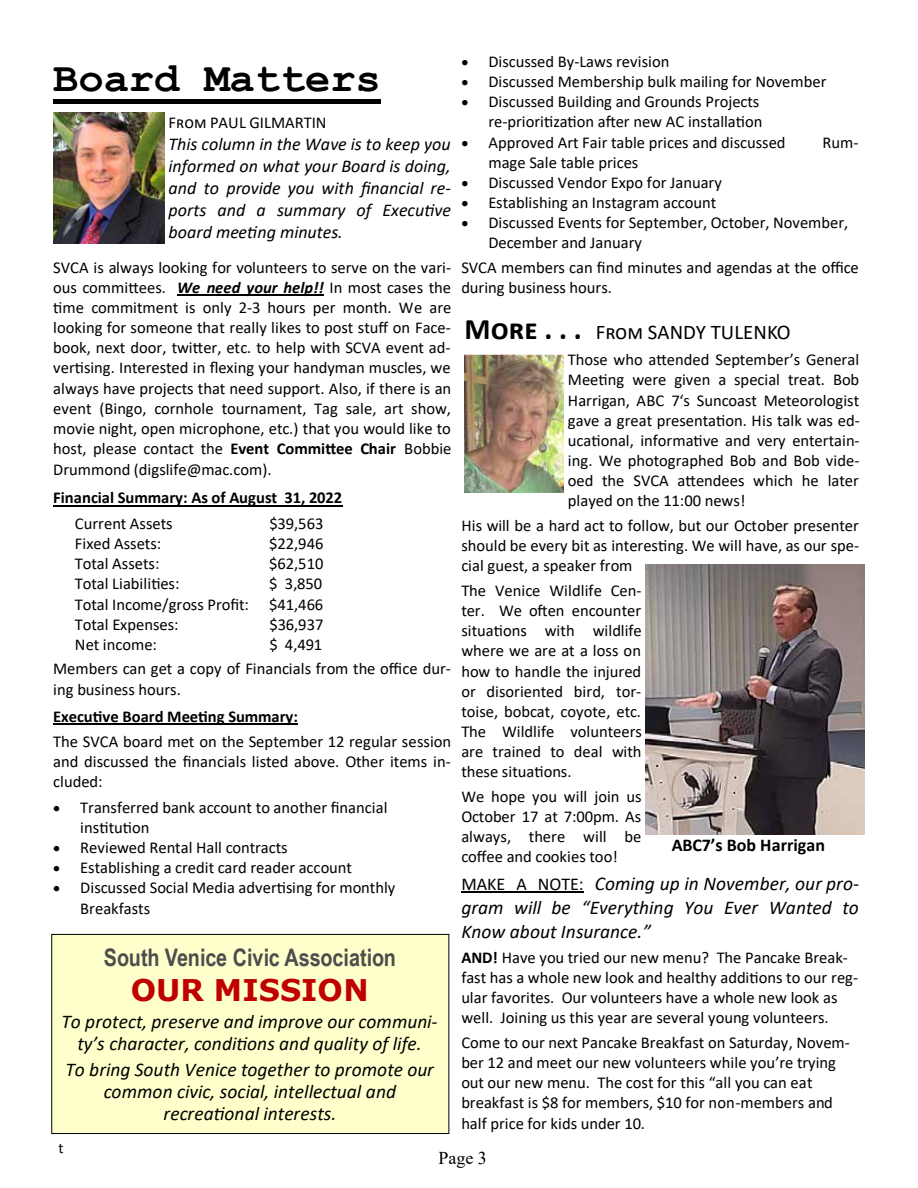
<style>
.page{position:relative;width:918px;height:1188px;background:#fff}
.page>*{position:absolute;margin:0;border:0;box-sizing:border-box;transform-origin:0 0}
.t1{font:700 42.15px "Courier New";color:#000}
.t2{font:700 29.85px "Verdana";color:#c00000}
.t3{font:700 24.15px "Arial Narrow";letter-spacing:-.005em;color:#4d4d4d}
.t4{font:20.85px "Calibri";color:#000}
.t5{font:italic 19.5px/22.4px "Calibri";letter-spacing:.005em;color:#000;text-align:center}
.t6{font:italic 18px/21.9px "Calibri";letter-spacing:.005em;color:#000;text-align:justify}
.t7{font:700 18px "Calibri";color:#000}
.t8{font:18px "Times New Roman";color:#000}
.t9{font:16.65px "Calibri";color:#000}
.t10{font:700 16.65px "Calibri";letter-spacing:-.005em;color:#000}
.t11{font:16.5px/20.1px "Calibri";color:#000}
.t12{font:700 16.5px "Calibri";color:#000}
.t13{font:15.15px "Calibri";color:#000}
.s1{font-weight:700;font-style:italic}
.s2{font-weight:700}
.s3{font-weight:700;font-size:29.85px}
.s4{font-style:normal;font-size:18px}
</style>
<div class="page">
<hr style="left:53px;top:99px;width:328px;height:4px;background:#000">
<hr style="left:177px;top:294px;width:147px;height:2px;background:#000">
<hr style="left:53px;top:505px;width:290px;height:1px;background:#000">
<hr style="left:53px;top:724px;width:245px;height:1px;background:#000">
<hr style="left:461px;top:892px;width:123px;height:1px;background:#000">
<img style="left:54px;top:113px;width:110px;height:130px">
<img style="left:464px;top:354px;width:99px;height:139px">
<div style="left:52px;top:934px;width:397px;height:200px;background:#ffc"></div>
<div style="left:51px;top:934px;width:398px;height:200px;border:1px solid #000"></div>
<img style="left:646px;top:564px;width:218px;height:270px">
<h1 class="t1" style="left:53px;top:52px;width:329px">Board Matters</h1>
<p class="t11" style="left:169px;top:112px;width:159px">From PAUL GILMARTIN</p>
<p class="t6" style="left:169px;top:132px;width:284px">This column in the Wave is to keep you informed on what your Board is doing, and to provide you with financial re&shy;ports and a summary of Executive board meeting minutes.</p>
<p class="t9" style="left:53px;top:256px;width:399px">SVCA is always looking for volunteers to serve on the vari-</p>
<p class="t11" style="left:53px;top:277px;width:400px;text-align:justify">ous committees. <span class="s1">We need your help!!</span> In most cases the time commitment is only 2-3 hours per month. We are looking for someone that really likes to post stuff on Face&shy;book, next door, twitter, etc. to help with SCVA event ad&shy;vertising. Interested in flexing your handyman muscles, we</p>
<p class="t9" style="left:53px;top:377px;width:400px">always have projects that need support. Also, if there is an</p>
<p class="t11" style="left:53px;top:398px;width:400px;text-align:justify">event (Bingo, cornhole tournament, Tag sale, art show, movie night, open microphone, etc.) that you would like to host, please contact the <span class="s2">Event Committee Chair</span> Bobbie Drummond (digslife@mac.com).</p>
<p class="t10" style="left:53px;top:486px;width:290px">Financial Summary: As of August 31, 2022</p>
<p class="t11" style="left:75px;top:513px;width:99px">Current Assets</p>
<p class="t11" style="left:269px;top:513px;width:56px">$39,563</p>
<p class="t11" style="left:75px;top:533px;width:88px">Fixed Assets:</p>
<p class="t11" style="left:269px;top:533px;width:56px">$22,946</p>
<p class="t11" style="left:75px;top:553px;width:86px">Total Assets:</p>
<p class="t11" style="left:269px;top:553px;width:56px">$62,510</p>
<p class="t11" style="left:75px;top:574px;width:106px">Total Liabilities:</p>
<p class="t11" style="left:75px;top:574px;width:250px;text-align:right">$ 3,850<br>Total Income/gross Profit: $41,466</p>
<p class="t9" style="left:75px;top:613px;width:105px">Total Expenses:</p>
<p class="t9" style="left:269px;top:613px;width:56px">$36,937</p>
<p class="t11" style="left:75px;top:634px;width:84px">Net income:</p>
<p class="t11" style="left:53px;top:632px;width:399px;line-height:24.5px;text-indent:216px">$ 4,491<br>Members can get a copy of Financials from the office dur-</p>
<p class="t11" style="left:53px;top:679px;width:129px">ing business hours.</p>
<p class="t12" style="left:53px;top:705px;width:246px">Executive Board Meeting Summary:</p>
<p class="t9" style="left:53px;top:730px;width:400px">The SVCA board met on the September 12 regular session</p>
<p class="t11" style="left:53px;top:751px;width:399px">and discussed the financials listed above. Other items in&shy;cluded:</p>
<p class="t11" style="left:80px;top:797px;width:309px;text-indent:-27px">• Transferred bank account to another financial institution</p>
<p class="t9" style="left:53px;top:836px;width:236px">• Reviewed Rental Hall contracts</p>
<p class="t11" style="left:53px;top:857px;width:300px">• Establishing a credit card reader account</p>
<p class="t11" style="left:80px;top:878px;width:317px;text-indent:-27px">• Discussed Social Media advertising for monthly<br>Breakfasts</p>
<h3 class="t3" style="left:104px;top:939px;width:294px">South Venice Civic Association</h3>
<h2 class="t2" style="left:131px;top:969px;width:239px">OUR MISSION</h2>
<p class="t5" style="left:62px;top:1010px;width:377px">To protect, preserve and improve our communi&shy;ty’s character, conditions and quality of life.</p>
<p class="t5" style="left:66px;top:1057px;width:370px">To bring South Venice together to promote our common civic, social, intellectual and recreational interests.</p>
<p class="t11" style="left:461px;top:51px;width:210px">• Discussed By-Laws revision</p>
<p class="t11" style="left:461px;top:71px;width:367px">• Discussed Membership bulk mailing for November</p>
<p class="t11" style="left:461px;top:91px;width:303px;text-align:right">• Discussed Building and Grounds Projects re-prioritization after new AC installation</p>
<p class="t11" style="left:461px;top:132px;width:326px">• Approved Art Fair table prices and discussed</p>
<p class="t11" style="left:823px;top:132px;width:37px">Rum-</p>
<p class="t9" style="left:488px;top:151px;width:152px">mage Sale table prices</p>
<p class="t11" style="left:461px;top:172px;width:262px">• Discussed Vendor Expo for January</p>
<p class="t11" style="left:461px;top:192px;width:256px">• Establishing an Instagram account</p>
<p class="t11" style="left:488px;top:213px;width:362px;text-indent:-27px">• Discussed Events for September, October, November,<br>December and January</p>
<p class="t9" style="left:461px;top:256px;width:399px">SVCA members can find minutes and agendas at the office</p>
<p class="t11" style="left:461px;top:277px;width:152px">during business hours.</p>
<p class="t4" style="left:465px;top:317px;width:328px"><span class="s3">More . . .</span> From SANDY TULENKO</p>
<p class="t11" style="left:568px;top:349px;width:293px;text-align:justify">Those who attended September’s General Meeting were given a special treat. Bob Harrigan, ABC 7‘s Suncoast Meteorologist gave a great presentation. His talk was ed&shy;ucational, informative and very entertain&shy;ing. We photographed Bob and Bob vide&shy;oed the SVCA attendees which he later</p>
<p class="t9" style="left:568px;top:489px;width:179px">played on the 11:00 news!</p>
<p class="t11" style="left:461px;top:515px;width:399px;text-align:justify">His will be a hard act to follow, but our October presenter should be every bit as interesting. We will have, as our spe&shy;cial guest, a speaker from</p>
<p class="t11" style="left:461px;top:580px;width:182px;text-align:justify">The Venice Wildlife Cen&shy;ter. We often encounter situations with wildlife where we are at a loss on how to handle the injured or disoriented bird, tor&shy;toise, bobcat, coyote, etc.</p>
<p class="t9" style="left:461px;top:720px;width:182px">The Wildlife volunteers</p>
<p class="t11" style="left:461px;top:742px;width:182px">are trained to deal with these situations.</p>
<p class="t11" style="left:461px;top:786px;width:182px;text-align:justify">We hope you will join us October 17 at 7:00pm. As always, there will be</p>
<p class="t9" style="left:461px;top:845px;width:158px">coffee and cookies too!</p>
<p class="t5" style="left:461px;top:871px;width:399px;line-height:24px;text-align:justify"><span class="s4">MAKE A NOTE:</span> Coming up in November, our pro&shy;gram will be “Everything You Ever Wanted to Know about Insurance.”</p>
<p class="t11" style="left:461px;top:947px;width:398px"><span class="s2">AND!</span> Have you tried our new menu? The Pancake Break&shy;fast has a whole new look and healthy additions to our reg&shy;ular favorites. Our volunteers have a whole new look as well. Joining us this year are several young volunteers.</p>
<p class="t11" style="left:461px;top:1032px;width:390px">Come to our next Pancake Breakfast on Saturday, Novem&shy;ber 12 and meet our new volunteers while you’re trying</p>
<p class="t9" style="left:461px;top:1071px;width:353px">out our new menu. The cost for this “all you can eat</p>
<p class="t11" style="left:461px;top:1092px;width:373px">breakfast is $8 for members, $10 for non-members and half price for kids under 10.</p>
<p class="t7" style="left:672px;top:832px;width:155px">ABC7’s Bob Harrigan</p>
<p class="t13" style="left:58px;top:1138px;width:7px">t</p>
<p class="t8" style="left:438px;top:1146px;width:50px">Page 3</p>
</div>
